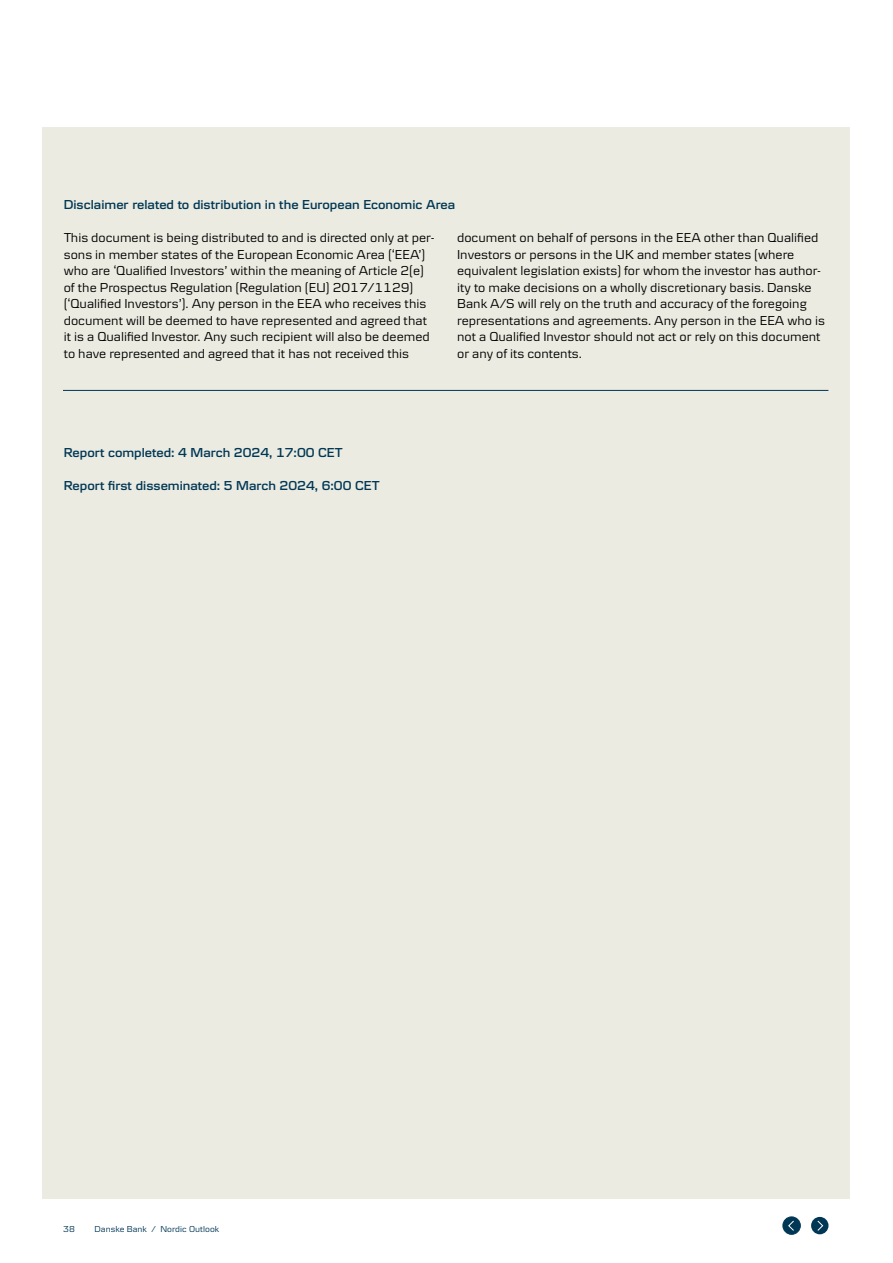
<style>
.page{position:relative;width:893px;height:1263px;background:#fff}
.page>*{position:absolute;margin:0;border:0;box-sizing:border-box;transform-origin:0 0}
.t1{font:13.5px/16.5px "Danske Textv 2";color:#000}
.t2{font:600 13.5px "Danske Textv 2";color:#003755}
.t3{font:9px "Danske Textv 2";letter-spacing:.005em;color:#003755}
</style>
<div class="page">
<div style="left:782px;top:1216px;width:19px;height:19px;border:1px solid #003755;border-radius:50%"></div>
<div style="left:783px;top:1217px;width:17px;height:17px;background:#003755;border-radius:50%"></div>
<svg style="left:788px;top:1220px;width:6px;height:11px"></svg>
<div style="left:811px;top:1217px;width:17px;height:17px;background:#003755;border-radius:50%"></div>
<svg style="left:817px;top:1220px;width:7px;height:11px"></svg>
<div style="left:43px;top:128px;width:807px;height:1071px;background:#ebebe1"></div>
<hr style="left:63px;top:390px;width:765px;height:1px;background:#003755">
<p class="t2" style="left:64px;top:197px;width:393px">Disclaimer related to distribution in the European Economic Area</p>
<p class="t1" style="left:64px;top:229px;width:372px">This document is being distributed to and is directed only at per&shy;sons in member states of the European Economic Area (‘EEA’) who are ‘Qualified Investors’ within the meaning of Article 2(e) of the Prospectus Regulation (Regulation (EU) 2017/1129) (‘Qualified Investors’). Any person in the EEA who receives this document will be deemed to have represented and agreed that it is a Qualified Investor. Any such recipient will also be deemed to have represented and agreed that it has not received this</p>
<p class="t1" style="left:457px;top:229px;width:369px">document on behalf of persons in the EEA other than Qualified Investors or persons in the UK and member states (where equivalent legislation exists) for whom the investor has author&shy;ity to make decisions on a wholly discretionary basis. Danske Bank A/S will rely on the truth and accuracy of the foregoing representations and agreements. Any person in the EEA who is not a Qualified Investor should not act or rely on this document or any of its contents.</p>
<p class="t2" style="left:64px;top:444px;width:281px">Report completed: 4 March 2024, 17:00 CET</p>
<p class="t2" style="left:64px;top:477px;width:317px">Report first disseminated: 5 March 2024, 6:00 CET</p>
<p class="t3" style="left:63px;top:1224px;width:13px">38</p>
<p class="t3" style="left:95px;top:1224px;width:126px">Danske Bank / Nordic Outlook</p>
</div>
